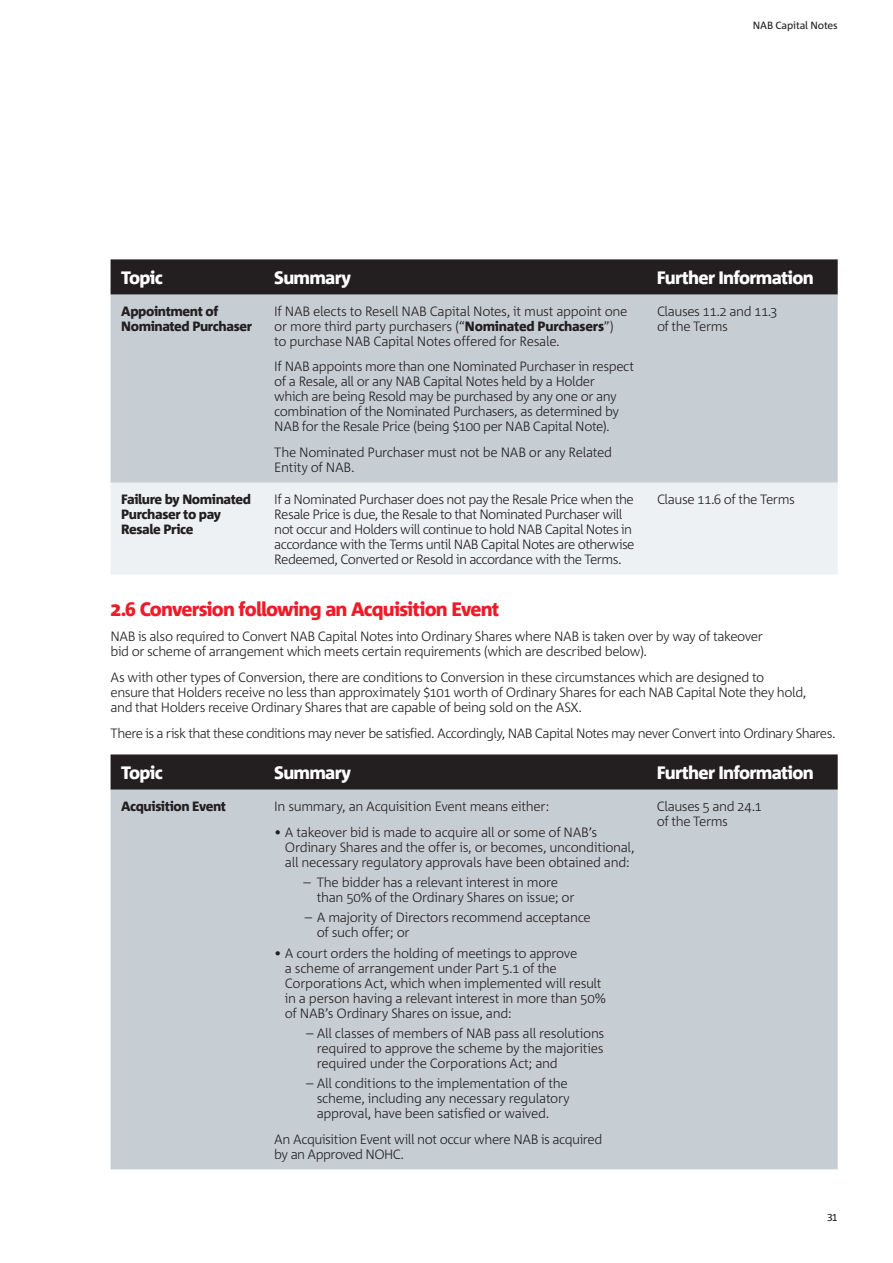
<style>
.page{position:relative;width:893px;height:1263px;background:#fff}
.page>*{position:absolute;margin:0;border:0;box-sizing:border-box;transform-origin:0 0}
.t1{font:800 19.5px "Corpid";letter-spacing:-.045em;color:#ee1c28}
.t2{font:800 18px "Corpid";letter-spacing:-.04em;color:#fff}
.t3{font:300 13.5px/15px "Corpid";letter-spacing:-.03em;color:#231f20}
.t4{font:800 13.5px/15px "Corpid";letter-spacing:-.03em;color:#231f20}
.t5{font:10.5px "Corpid";letter-spacing:-.01em;color:#231f20}
.t6{font:10.5px "Corpid Caps";color:#231f20}
.s1{font-weight:800}
</style>
<div class="page">
<div style="left:111px;top:259px;width:727px;height:36px;background:#231f20"></div>
<div style="left:111px;top:295px;width:727px;height:188px;background:#c6ced4"></div>
<div style="left:111px;top:483px;width:727px;height:91px;background:#edf1f3"></div>
<div style="left:111px;top:754px;width:727px;height:36px;background:#231f20"></div>
<div style="left:111px;top:790px;width:727px;height:379px;background:#c6ced4"></div>
<p class="t5" style="left:753px;top:19px;width:86px">NAB Capital Notes</p>
<h2 class="t2" style="left:121px;top:268px;width:43px">Topic</h2>
<h2 class="t2" style="left:274px;top:268px;width:78px">Summary</h2>
<h2 class="t2" style="left:657px;top:268px;width:158px">Further Information</h2>
<p class="t4" style="left:121px;top:304px;width:132px">Appointment of<br>Nominated Purchaser</p>
<p class="t3" style="left:274px;top:304px;width:355px">If NAB elects to Resell NAB Capital Notes, it must appoint one or more third party purchasers (“<span class="s1">Nominated Purchasers</span>”) to purchase NAB Capital Notes offered for Resale.</p>
<p class="t3" style="left:274px;top:359px;width:361px">If NAB appoints more than one Nominated Purchaser in respect of a Resale, all or any NAB Capital Notes held by a Holder<br>which are being Resold may be purchased by any one or any combination of the Nominated Purchasers, as determined by NAB for the Resale Price (being $100 per NAB Capital Note).</p>
<p class="t3" style="left:274px;top:445px;width:339px">The Nominated Purchaser must not be NAB or any Related<br>Entity of NAB.</p>
<p class="t3" style="left:657px;top:304px;width:122px">Clauses 11.2 and 11.3 of the Terms</p>
<p class="t4" style="left:121px;top:492px;width:131px">Failure by Nominated<br>Purchaser to pay<br>Resale Price</p>
<p class="t3" style="left:274px;top:492px;width:362px">If a Nominated Purchaser does not pay the Resale Price when the Resale Price is due, the Resale to that Nominated Purchaser will not occur and Holders will continue to hold NAB Capital Notes in accordance with the Terms until NAB Capital Notes are otherwise Redeemed, Converted or Resold in accordance with the Terms.</p>
<p class="t3" style="left:657px;top:492px;width:139px">Clause 11.6 of the Terms</p>
<h1 class="t1" style="left:111px;top:598px;width:390px">2.6 Conversion following an Acquisition Event</h1>
<p class="t3" style="left:111px;top:629px;width:654px">NAB is also required to Convert NAB Capital Notes into Ordinary Shares where NAB is taken over by way of takeover bid or scheme of arrangement which meets certain requirements (which are described below).</p>
<p class="t3" style="left:111px;top:670px;width:697px">As with other types of Conversion, there are conditions to Conversion in these circumstances which are designed to ensure that Holders receive no less than approximately $101 worth of Ordinary Shares for each NAB Capital Note they hold, and that Holders receive Ordinary Shares that are capable of being sold on the ASX.</p>
<p class="t3" style="left:111px;top:726px;width:727px">There is a risk that these conditions may never be satisfied. Accordingly, NAB Capital Notes may never Convert into Ordinary Shares.</p>
<h2 class="t2" style="left:121px;top:763px;width:43px">Topic</h2>
<h2 class="t2" style="left:274px;top:763px;width:78px">Summary</h2>
<h2 class="t2" style="left:657px;top:763px;width:158px">Further Information</h2>
<p class="t4" style="left:121px;top:799px;width:106px">Acquisition Event</p>
<p class="t3" style="left:274px;top:799px;width:277px">In summary, an Acquisition Event means either:</p>
<p class="t3" style="left:285px;top:824px;width:351px;text-indent:-11px">• A takeover bid is made to acquire all or some of NAB’s<br>Ordinary Shares and the offer is, or becomes, unconditional, all necessary regulatory approvals have been obtained and:</p>
<p class="t3" style="left:317px;top:875px;width:259px;text-indent:-13px">– The bidder has a relevant interest in more than 50% of the Ordinary Shares on issue; or</p>
<p class="t3" style="left:317px;top:910px;width:276px;text-indent:-12px">– A majority of Directors recommend acceptance of such offer; or</p>
<p class="t3" style="left:285px;top:945px;width:323px;text-indent:-11px">• A court orders the holding of meetings to approve<br>a scheme of arrangement under Part 5.1 of the Corporations Act, which when implemented will result in a person having a relevant interest in more than 50% of NAB’s Ordinary Shares on issue, and:</p>
<p class="t3" style="left:317px;top:1026px;width:289px;text-align:justify;text-indent:-11px">– All classes of members of NAB pass all resolutions required to approve the scheme by the majorities required under the Corporations Act; and</p>
<p class="t3" style="left:317px;top:1076px;width:255px;text-indent:-11px">– All conditions to the implementation of the scheme, including any necessary regulatory approval, have been satisfied or waived.</p>
<p class="t3" style="left:274px;top:1132px;width:330px">An Acquisition Event will not occur where NAB is acquired by an Approved NOHC.</p>
<p class="t3" style="left:657px;top:799px;width:107px">Clauses 5 and 24.1 of the Terms</p>
<p class="t6" style="left:827px;top:1212px;width:12px">31</p>
</div>
